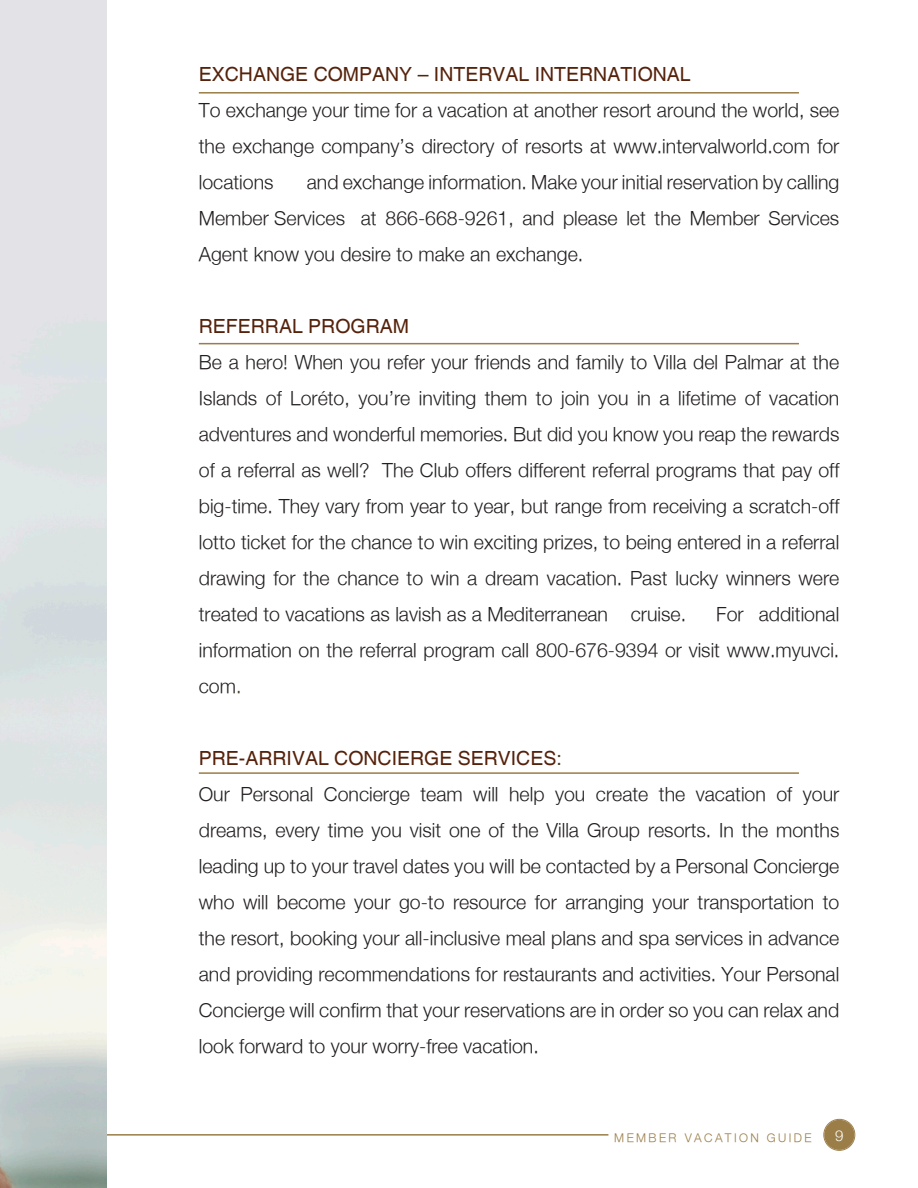
<style>
.page{position:relative;width:918px;height:1188px;background:#fff}
.page>*{position:absolute;margin:0;border:0;box-sizing:border-box;transform-origin:0 0}
.t1{font:300 19.5px/36px "Helvetica Neue";color:#231f20;text-align:justify}
.t2{font:19.5px "Helvetica";color:#56220b}
.t3{font:300 15px "Helvetica Neue";color:#fff}
.t4{font:300 12px "Helvetica Neue";letter-spacing:.2em;color:#9b7d47}
.s1{color:#493c22}
</style>
<div class="page">
<div style="left:824px;top:1120px;width:30px;height:30px;background:#9b7d47;border-radius:50%"></div>
<div style="left:824px;top:1119px;width:31px;height:31px;border:1px solid #9b7d47;border-radius:50%"></div>
<div style="left:825px;top:1120px;width:29px;height:29px;border:1px solid #9b7d47;border-radius:50%"></div>
<hr style="left:0;top:1134px;width:608px;height:2px;background:#9b7d47">
<img style="left:0;top:0;width:106px;height:1188px">
<hr style="left:199px;top:772px;width:600px;height:2px;background:#9b7d47">
<hr style="left:199px;top:343px;width:600px;height:1px;background:#9b7d47">
<hr style="left:199px;top:92px;width:600px;height:2px;background:#9b7d47">
<p class="t2" style="left:199px;top:63px;width:493px">EXCHANGE COMPANY – INTERVAL INTERNATIONAL</p>
<p class="t1" style="left:199px;top:91px;width:642px">To exchange your time for a vacation at another resort around the world, see the exchange company’s directory of resorts at www.intervalworld.com for locations</p>
<p class="t1" style="left:199px;top:163px;width:642px;text-indent:108px">and exchange information. Make your initial reservation by calling Member Services at 866-668-9261, and please let the Member Services Agent know you desire to make an exchange.</p>
<p class="t2" style="left:199px;top:315px;width:212px">REFERRAL PROGRAM</p>
<p class="t1" style="left:199px;top:343px;width:642px">Be a hero! When you refer your friends and family to Villa del Palmar at the Islands of Loréto, you’re inviting them to join you in a lifetime of vacation adventures and wonderful memories. But did you know you reap the rewards of a referral as well? The Club offers different referral programs that pay off big-time. They vary from year to year, but range from receiving a scratch-off lotto ticket for the chance to win exciting prizes, to being entered in a referral drawing for the chance to win a dream vacation. Past lucky winners were treated to vacations as lavish as a Mediterranean cruise.</p>
<p class="t1" style="left:199px;top:595px;width:642px;text-indent:517px">For additional information on the referral program call 800-676-9394 or visit www.myuvci. com<span class="s1">.</span></p>
<p class="t2" style="left:199px;top:747px;width:365px">PRE-ARRIVAL CONCIERGE SERVICES<span class="s1">:</span></p>
<p class="t1" style="left:199px;top:775px;width:642px">Our Personal Concierge team will help you create the vacation of your dreams, every time you visit one of the Villa Group resorts. In the months leading up to your travel dates you will be contacted by a Personal Concierge who will become your go-to resource for arranging your transportation to the resort, booking your all-inclusive meal plans and spa services in advance and providing recommendations for restaurants and activities. Your Personal Concierge will confirm that your reservations are in order so you can relax and look forward to your worry-free vacation.</p>
<p class="t4" style="left:614px;top:1130px;width:199px">MEMBER VACATION GUIDE</p>
<p class="t3" style="left:835px;top:1126px;width:10px">9</p>
</div>
